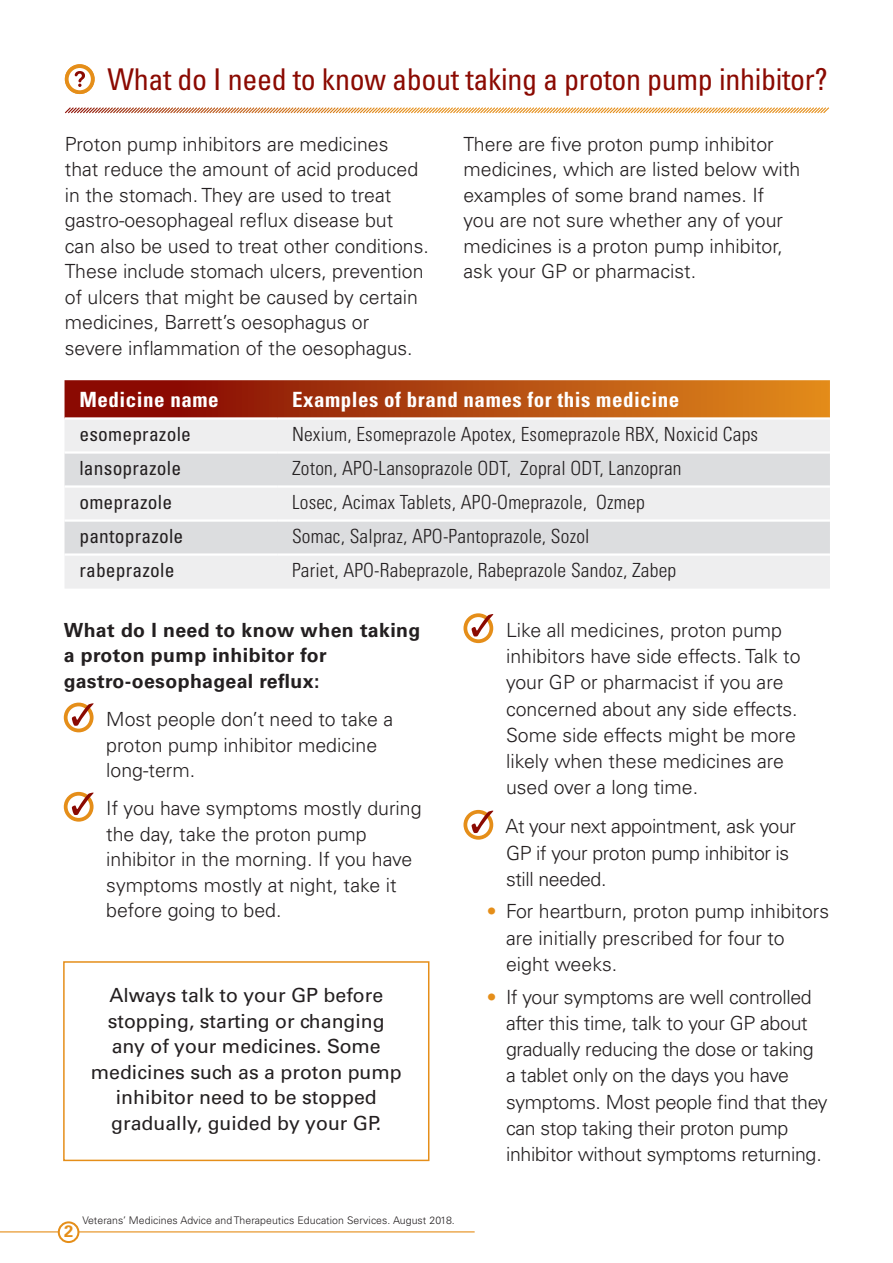
<style>
.page{position:relative;width:893px;height:1263px;background:#fff}
.page>*{position:absolute;margin:0;border:0;box-sizing:border-box;transform-origin:0 0}
.Section_Headings{font:condensed 30px "Univers LT Std";letter-spacing:-.01em;color:#8b0a02}
.Subheading{font:700 condensed 21px "Univers LT Std";letter-spacing:.025em;color:#fff}
.Body_Text{font:300 19.5px/25.5px "Univers LT Std";color:#231f20}
.body_text_-_TICK_BUL{font:300 19.5px/25.5px "Univers LT Std";color:#231f20}
.Body_Bullets_-_YELLO{font:300 condensed 19.5px "Univers LT Std";letter-spacing:.01em;color:#231f20}
.Subheading_-_Roman{font:19.5px/25.5px "Univers LT Std";color:#231f20;text-align:center}
.Body_Text-2{font:700 19.5px/25.5px "Univers LT Std";letter-spacing:.02em;color:#231f20}
.body_text_-_TICK_BUL-2{font:300 19.5px/26.2px "Univers LT Std";letter-spacing:-.02em;color:#231f20}
.Body_Bullets_-_YELLO-2{font:condensed 19.5px "Univers LT Std";letter-spacing:.01em;color:#231f20}
.Page_no{font:700 16.5px "Univers LT Std";color:#e58e19}
.t1{font:300 10.5px "Univers LT Std";letter-spacing:.005em;color:#231f20}
.s1{color:#e58e19}
</style>
<div class="page">
<hr style="left:0;top:1231px;width:475px;height:1px;background:#e58e19">
<div style="left:59px;top:1222px;width:19px;height:20px;background:#fff;border-radius:50%"></div>
<div style="left:58px;top:1221px;width:21px;height:22px;border:2px solid #e58e19;border-radius:50%"></div>
<svg style="left:65px;top:107px;width:764px;height:7px"></svg>
<svg style="left:67px;top:66px;width:26px;height:26px"></svg>
<div style="left:65px;top:64px;width:30px;height:30px;border:4px solid #e58e19;border-radius:50%"></div>
<svg style="left:75px;top:71px;width:10px;height:16px"></svg>
<svg style="left:65px;top:380px;width:765px;height:37px;background:#b04510"></svg>
<div style="left:65px;top:420px;width:765px;height:169px;background:#eeeeef"></div>
<svg style="left:65px;top:454px;width:765px;height:99px;background:#e2e2e4"></svg>
<hr style="left:65px;top:451px;width:212px;height:3px;background:#fff">
<hr style="left:277px;top:451px;width:553px;height:3px;background:#fff">
<hr style="left:65px;top:519px;width:212px;height:3px;background:#fff">
<hr style="left:277px;top:519px;width:553px;height:3px;background:#fff">
<hr style="left:65px;top:485px;width:212px;height:3px;background:#fff">
<hr style="left:277px;top:485px;width:553px;height:3px;background:#fff">
<hr style="left:65px;top:553px;width:212px;height:3px;background:#fff">
<hr style="left:277px;top:553px;width:553px;height:3px;background:#fff">
<svg style="left:66px;top:704px;width:26px;height:26px"></svg>
<div style="left:64px;top:703px;width:30px;height:29px;border:4px solid #e58e19;border-radius:50%"></div>
<svg style="left:72px;top:703px;width:22px;height:23px"></svg>
<svg style="left:66px;top:794px;width:26px;height:26px"></svg>
<div style="left:64px;top:792px;width:30px;height:30px;border:4px solid #e58e19;border-radius:50%"></div>
<svg style="left:72px;top:792px;width:22px;height:23px"></svg>
<svg style="left:465px;top:615px;width:26px;height:26px"></svg>
<div style="left:463px;top:613px;width:30px;height:30px;border:4px solid #e58e19;border-radius:50%"></div>
<svg style="left:472px;top:614px;width:21px;height:22px"></svg>
<svg style="left:465px;top:812px;width:26px;height:26px"></svg>
<div style="left:463px;top:810px;width:30px;height:30px;border:4px solid #e58e19;border-radius:50%"></div>
<svg style="left:472px;top:810px;width:21px;height:23px"></svg>
<div style="left:63px;top:961px;width:366px;height:200px;border:2px solid #e58e19"></div>
<p class="Section_Headings" style="left:107px;top:60px;width:722px">What do I need to know about taking a proton pump inhibitor?</p>
<p class="Body_Text" style="left:65px;top:131px;width:366px">Proton pump inhibitors are medicines<br>that reduce the amount of acid produced in the stomach. They are used to treat gastro-oesophageal reflux disease but<br>can also be used to treat other conditions.<br>These include stomach ulcers, prevention of ulcers that might be caused by certain medicines, Barrett’s oesophagus or severe inflammation of the oesophagus.</p>
<p class="Body_Text" style="left:463px;top:131px;width:338px">There are five proton pump inhibitor medicines, which are listed below with examples of some brand names. If you are not sure whether any of your medicines is a proton pump inhibitor, ask your GP or pharmacist.</p>
<p class="Subheading" style="left:79px;top:387px;width:141px">Medicine name</p>
<p class="Subheading" style="left:292px;top:387px;width:389px">Examples of brand names for this medicine</p>
<p class="Body_Bullets_-_YELLO-2" style="left:79px;top:422px;width:113px">esomeprazole</p>
<p class="Body_Bullets_-_YELLO" style="left:292px;top:422px;width:468px">Nexium, Esomeprazole Apotex, Esomeprazole RBX, Noxicid Caps</p>
<p class="Body_Bullets_-_YELLO-2" style="left:79px;top:456px;width:103px">lansoprazole</p>
<p class="Body_Bullets_-_YELLO" style="left:292px;top:456px;width:391px">Zoton, APO-Lansoprazole ODT, Zopral ODT, Lanzopran</p>
<p class="Body_Bullets_-_YELLO-2" style="left:79px;top:490px;width:94px">omeprazole</p>
<p class="Body_Bullets_-_YELLO" style="left:292px;top:491px;width:354px">Losec, Acimax Tablets, APO-Omeprazole, Ozmep</p>
<p class="Body_Bullets_-_YELLO-2" style="left:79px;top:524px;width:105px">pantoprazole</p>
<p class="Body_Bullets_-_YELLO" style="left:292px;top:525px;width:299px">Somac, Salpraz, APO-Pantoprazole, Sozol</p>
<p class="Body_Bullets_-_YELLO-2" style="left:79px;top:558px;width:97px">rabeprazole</p>
<p class="Body_Bullets_-_YELLO" style="left:292px;top:559px;width:386px">Pariet, APO-Rabeprazole, Rabeprazole Sandoz, Zabep</p>
<p class="Body_Text-2" style="left:64px;top:617px;width:358px">What do I need to know when taking a proton pump inhibitor for gastro-oesophageal reflux:</p>
<p class="body_text_-_TICK_BUL" style="left:106px;top:706px;width:288px">Most people don’t need to take a proton pump inhibitor medicine long-term.</p>
<p class="body_text_-_TICK_BUL" style="left:106px;top:796px;width:317px">If you have symptoms mostly during the day, take the proton pump inhibitor in the morning. If you have symptoms mostly at night, take it before going to bed.</p>
<p class="Subheading_-_Roman" style="left:91px;top:983px;width:313px">Always talk to your GP before stopping, starting or changing any of your medicines. Some medicines such as a proton pump inhibitor need to be stopped gradually, guided by your GP.</p>
<p class="Page_no" style="left:64px;top:1222px;width:11px">2</p>
<p class="t1" style="left:82px;top:1214px;width:374px">Veterans’ Medicines Advice and Therapeutics Education Services. August 2018.</p>
<p class="body_text_-_TICK_BUL" style="left:506px;top:617px;width:296px;line-height:26.2px">Like all medicines, proton pump inhibitors have side effects. Talk to your GP or pharmacist if you are concerned about any side effects.<br>Some side effects might be more likely when these medicines are used over a long time.</p>
<p class="body_text_-_TICK_BUL-2" style="left:505px;top:813px;width:292px">At your next appointment, ask your<br>GP if your proton pump inhibitor is still needed.</p>
<p class="Body_Text" style="left:506px;top:898px;width:325px;line-height:26.2px;text-indent:-19px"><span class="s1">•</span> For heartburn, proton pump inhibitors are initially prescribed for four to eight weeks.</p>
<p class="Body_Text" style="left:506px;top:983px;width:323px;line-height:26.2px;text-indent:-19px"><span class="s1">•</span> If your symptoms are well controlled after this time, talk to your GP about gradually reducing the dose or taking a tablet only on the days you have symptoms. Most people find that they can stop taking their proton pump inhibitor without symptoms returning.</p>
</div>
